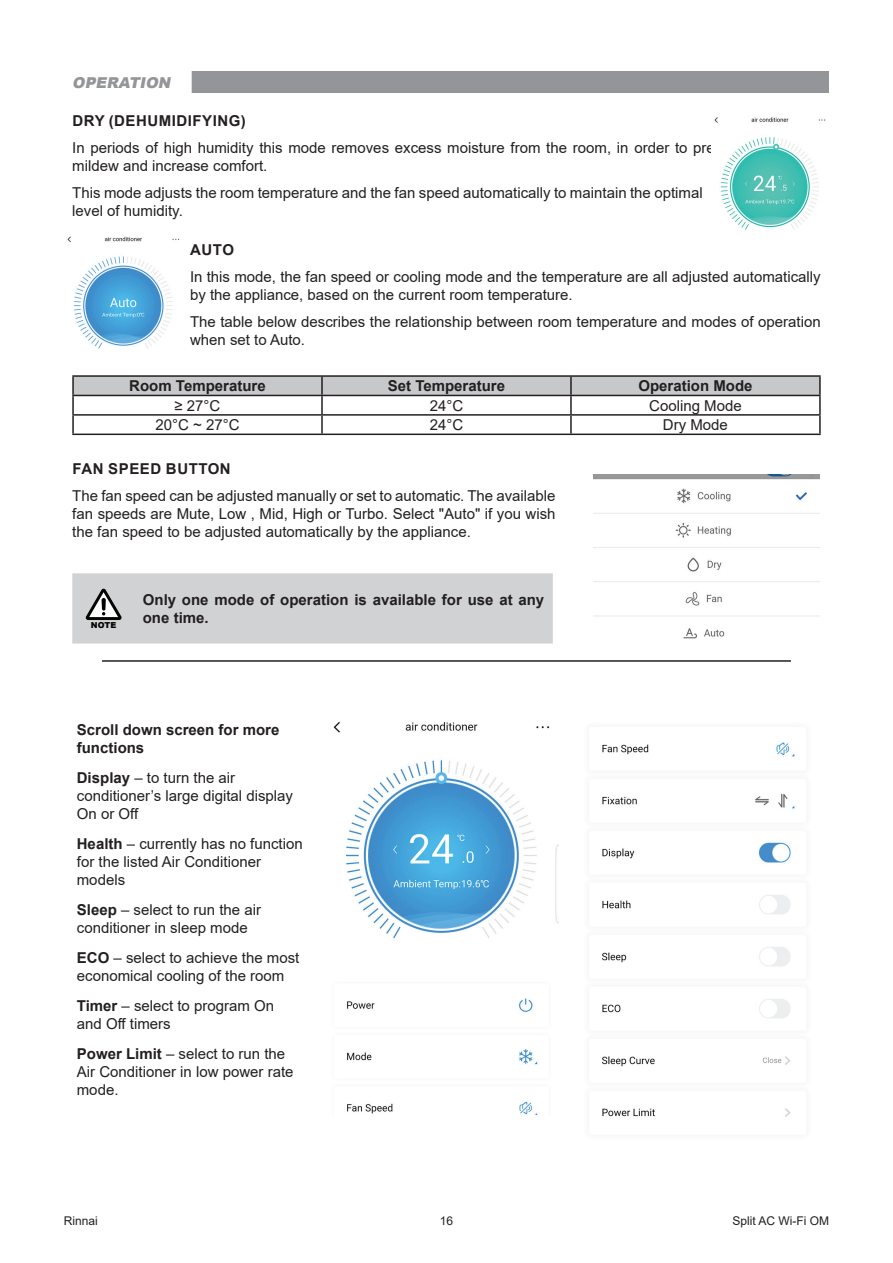
<style>
.page{position:relative;width:893px;height:1263px;background:#fff}
.page>*{position:absolute;margin:0;border:0;box-sizing:border-box;transform-origin:0 0}
.t1{font:15px/18px "Arial";color:#231f20}
.t2{font:700 15px/18px "Arial";color:#231f20}
.t3{font:700 15px "Arial";letter-spacing:.035em;color:#231f20}
.t4{font:italic 900 15px "Arial";color:#939598}
.t5{font:12px "Arial";color:#231f20}
.t6{font:900 8.25px "Arial";color:#040503}
.s1{font-weight:700}
</style>
<div class="page">
<hr style="left:72px;top:375px;width:250px;height:2px;background:#231f20">
<hr style="left:322px;top:375px;width:249px;height:2px;background:#231f20">
<hr style="left:571px;top:375px;width:250px;height:2px;background:#231f20">
<svg style="left:72px;top:376px;width:749px;height:58px"></svg>
<hr style="left:72px;top:434px;width:250px;height:1px;background:#231f20">
<hr style="left:322px;top:434px;width:249px;height:1px;background:#231f20">
<hr style="left:571px;top:434px;width:250px;height:1px;background:#231f20">
<div style="left:72px;top:573px;width:481px;height:70px;background:#d1d2d4"></div>
<svg style="left:102px;top:598px;width:4px;height:12px"></svg>
<hr style="left:102px;top:660px;width:689px;height:2px;background:#231f20">
<img style="left:714px;top:117px;width:112px;height:113px">
<img style="left:67px;top:236px;width:113px;height:113px">
<img style="left:594px;top:475px;width:225px;height:164px">
<img style="left:333px;top:722px;width:225px;height:392px">
<img style="left:602px;top:742px;width:193px;height:375px">
<div style="left:64px;top:71px;width:765px;height:21px;background:#939598"></div>
<div style="left:51px;top:64px;width:141px;height:36px;background:#fff"></div>
<p class="t4" style="left:72px;top:72px;width:103px">OPERATION</p>
<p class="t3" style="left:73px;top:110px;width:175px">DRY (DEHUMIDIFYING)</p>
<p class="t1" style="left:72px;top:138px;width:750px">In periods of high humidity this mode removes excess moisture from the room, in order to prevent mould and mildew and increase comfort.</p>
<p class="t1" style="left:72px;top:183px;width:632px">This mode adjusts the room temperature and the fan speed automatically to maintain the optimal level of humidity.</p>
<p class="t2" style="left:190px;top:241px;width:45px">AUTO</p>
<p class="t1" style="left:190px;top:268px;width:632px">In this mode, the fan speed or cooling mode and the temperature are all adjusted automatically by the appliance, based on the current room temperature.</p>
<p class="t1" style="left:190px;top:313px;width:632px">The table below describes the relationship between room temperature and modes of operation when set to Auto.</p>
<p class="t2" style="left:129px;top:377px;width:138px">Room Temperature</p>
<p class="t2" style="left:388px;top:377px;width:119px">Set Temperature</p>
<p class="t2" style="left:638px;top:377px;width:116px">Operation Mode</p>
<p class="t1" style="left:175px;top:396px;width:47px">≥ 27°C</p>
<p class="t1" style="left:430px;top:396px;width:35px">24°C</p>
<p class="t1" style="left:649px;top:396px;width:94px">Cooling Mode</p>
<p class="t1" style="left:155px;top:416px;width:86px">20°C ~ 27°C</p>
<p class="t1" style="left:430px;top:416px;width:35px">24°C</p>
<p class="t1" style="left:663px;top:416px;width:67px">Dry Mode</p>
<p class="t3" style="left:73px;top:458px;width:160px">FAN SPEED BUTTON</p>
<p class="t1" style="left:72px;top:487px;width:485px;text-align:justify">The fan speed can be adjusted manually or set to automatic. The available fan speeds are Mute, Low , Mid, High or Turbo. Select "Auto" if you wish the fan speed to be adjusted automatically by the appliance.</p>
<p class="t6" style="left:91px;top:619px;width:27px">NOTE</p>
<p class="t2" style="left:143px;top:591px;width:403px">Only one mode of operation is available for use at any one time.</p>
<p class="t2" style="left:77px;top:721px;width:204px">Scroll down screen for more functions</p>
<p class="t1" style="left:77px;top:768px;width:218px"><span class="s1">Display</span> – to turn the air conditioner’s large digital display<br>On or Off</p>
<p class="t1" style="left:77px;top:834px;width:227px"><span class="s1">Health</span> – currently has no function for the listed Air Conditioner models</p>
<p class="t1" style="left:77px;top:900px;width:186px"><span class="s1">Sleep</span> – select to run the air conditioner in sleep mode</p>
<p class="t1" style="left:77px;top:948px;width:224px"><span class="s1">ECO</span> – select to achieve the most economical cooling of the room</p>
<p class="t1" style="left:77px;top:996px;width:199px"><span class="s1">Timer</span> – select to program On and Off timers</p>
<p class="t1" style="left:77px;top:1044px;width:218px"><span class="s1">Power Limit</span> – select to run the<br>Air Conditioner in low power rate mode.</p>
<p class="t5" style="left:64px;top:1212px;width:36px">Rinnai</p>
<p class="t5" style="left:440px;top:1212px;width:15px">16</p>
<p class="t5" style="left:732px;top:1212px;width:98px">Split AC Wi-Fi OM</p>
</div>
